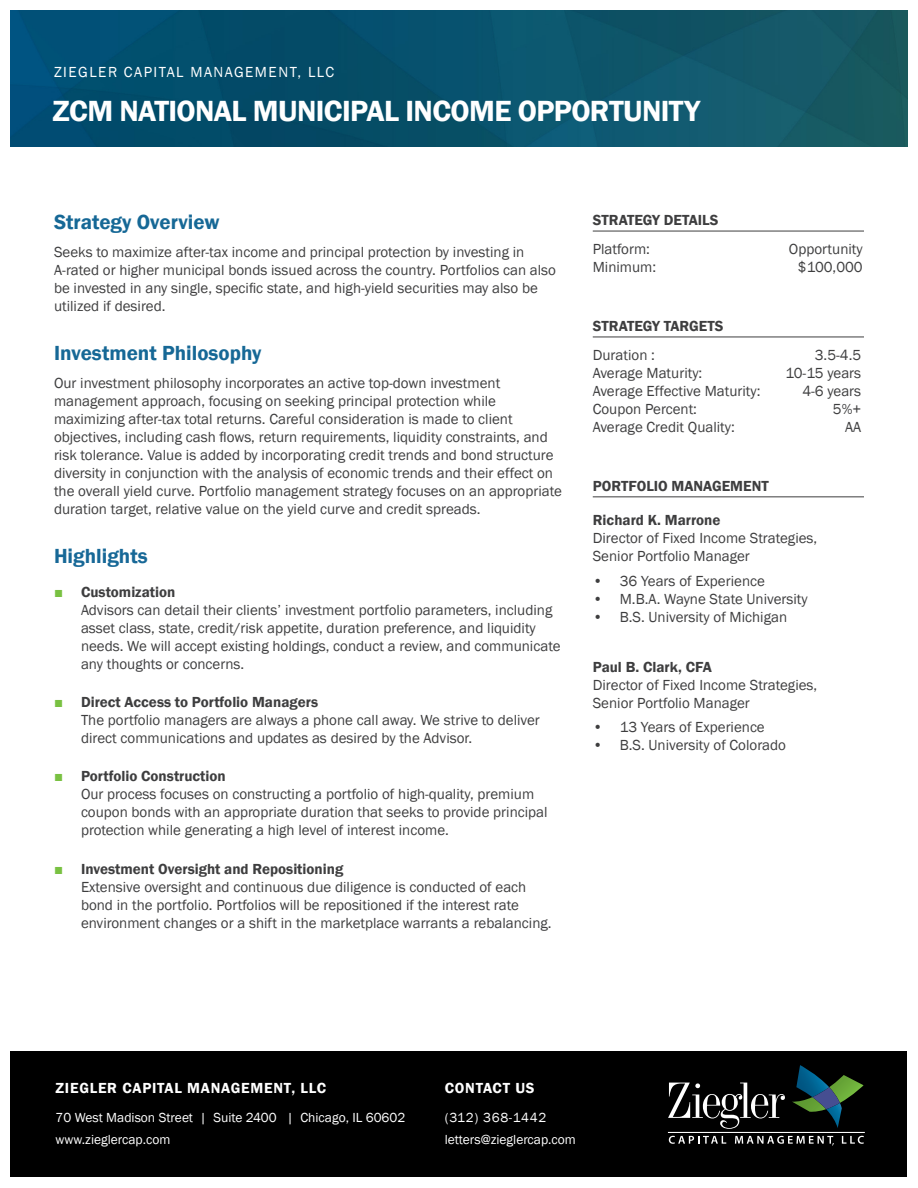
<style>
.page{position:relative;width:918px;height:1188px;background:#fff}
.page>*{position:absolute;margin:0;border:0;box-sizing:border-box;transform-origin:0 0}
.Title_-_Strategy_Nam{font:600 30px "Franklin Gothic";letter-spacing:-.02em;color:#fff}
.Body_-_Heading{font:600 21px "Franklin Gothic";color:#166896}
.Body_-_Heading-2{font:600 21px "Franklin Gothic";color:#176897}
.Body_-_Text{font:15px/18px "Franklin Gothic";color:#3e3e3f}
.Side_Bar_-_Text{font:15px "Franklin Gothic";color:#3e3e3f}
.Side_Bar_-_Bio_Title{font:15px/18px "Franklin Gothic";color:#3e3e3f}
.Side_Bar_-_Heading{font:600 15px "Franklin Gothic";color:#3e3e3f}
.t1{font:600 15px "Franklin Gothic";letter-spacing:.05em;color:#fff}
.Side_Bar_-_Bio_Name{font:600 15px "Franklin Gothic";color:#3e3e3f}
.t2{font:15px "Franklin Gothic";letter-spacing:.1em;color:#fff}
.t3{font:13.5px/22.5px "Franklin Gothic";color:#fff}
.s1{color:#79c142}
.s2{font-weight:600}
</style>
<div class="page">
<div style="left:11px;top:1051px;width:896px;height:126px;background:#000"></div>
<img style="left:11px;top:11px;width:896px;height:136px">
<svg style="left:669px;top:1136px;width:57px;height:8px"></svg>
<svg style="left:842px;top:1136px;width:22px;height:8px"></svg>
<svg style="left:668px;top:1083px;width:117px;height:46px"></svg>
<svg style="left:735px;top:1136px;width:99px;height:10px"></svg>
<svg style="left:792px;top:1065px;width:72px;height:63px"></svg>
<hr style="left:668px;top:1132px;width:197px;height:1px;background:#fff">
<hr style="left:593px;top:231px;width:271px;height:1px;background:#3e3e3f">
<hr style="left:593px;top:337px;width:271px;height:1px;background:#3e3e3f">
<hr style="left:593px;top:496px;width:271px;height:1px;background:#3e3e3f">
<p class="t2" style="left:54px;top:62px;width:282px">ZIEGLER CAPITAL MANAGEMENT, LLC</p>
<p class="Title_-_Strategy_Nam" style="left:52px;top:92px;width:649px">ZCM NATIONAL MUNICIPAL INCOME OPPORTUNITY</p>
<p class="Body_-_Heading" style="left:54px;top:210px;width:167px">Strategy Overview</p>
<p class="Body_-_Text" style="left:54px;top:243px;width:504px">Seeks to maximize after-tax income and principal protection by investing in A-rated or higher municipal bonds issued across the country. Portfolios can also be invested in any single, specific state, and high-yield securities may also be utilized if desired.</p>
<p class="Body_-_Heading" style="left:54px;top:340px;width:209px">Investment Philosophy</p>
<p class="Body_-_Text" style="left:54px;top:374px;width:509px">Our investment philosophy incorporates an active top-down investment management approach, focusing on seeking principal protection while maximizing after-tax total returns. Careful consideration is made to client objectives, including cash flows, return requirements, liquidity constraints, and risk tolerance. Value is added by incorporating credit trends and bond structure diversity in conjunction with the analysis of economic trends and their effect on the overall yield curve. Portfolio management strategy focuses on an appropriate duration target, relative value on the yield curve and credit spreads.</p>
<p class="Body_-_Heading-2" style="left:54px;top:543px;width:95px">Highlights</p>
<p class="Body_-_Text" style="left:81px;top:583px;width:481px;text-indent:-27px"><span class="s1">■</span> <span class="s2">Customization<br></span>Advisors can detail their clients’ investment portfolio parameters, including asset class, state, credit/risk appetite, duration preference, and liquidity needs. We will accept existing holdings, conduct a review, and communicate any thoughts or concerns.</p>
<p class="Body_-_Text" style="left:81px;top:694px;width:460px;text-indent:-27px"><span class="s1">■</span> <span class="s2">Direct Access to Portfolio Managers<br></span>The portfolio managers are always a phone call away. We strive to deliver direct communications and updates as desired by the Advisor.</p>
<p class="Body_-_Text" style="left:81px;top:768px;width:468px;text-indent:-27px"><span class="s1">■</span> <span class="s2">Portfolio Construction<br></span>Our process focuses on constructing a portfolio of high-quality, premium coupon bonds with an appropriate duration that seeks to provide principal protection while generating a high level of interest income.</p>
<p class="Body_-_Text" style="left:81px;top:860px;width:472px;text-indent:-27px"><span class="s1">■</span> <span class="s2">Investment Oversight and Repositioning<br></span>Extensive oversight and continuous due diligence is conducted of each bond in the portfolio. Portfolios will be repositioned if the interest rate environment changes or a shift in the marketplace warrants a rebalancing.</p>
<p class="Side_Bar_-_Heading" style="left:593px;top:211px;width:127px">STRATEGY DETAILS</p>
<p class="Side_Bar_-_Text" style="left:593px;top:240px;width:59px">Platform:</p>
<p class="Side_Bar_-_Text" style="left:789px;top:240px;width:75px">Opportunity</p>
<p class="Side_Bar_-_Text" style="left:593px;top:258px;width:65px">Minimum:</p>
<p class="Side_Bar_-_Text" style="left:798px;top:258px;width:66px">$100,000</p>
<p class="Side_Bar_-_Heading" style="left:593px;top:317px;width:132px">STRATEGY TARGETS</p>
<p class="Side_Bar_-_Text" style="left:593px;top:346px;width:64px">Duration :</p>
<p class="Side_Bar_-_Text" style="left:815px;top:346px;width:48px">3.5-4.5</p>
<p class="Side_Bar_-_Text" style="left:593px;top:364px;width:111px">Average Maturity:</p>
<p class="Side_Bar_-_Text" style="left:786px;top:364px;width:77px">10-15 years</p>
<p class="Side_Bar_-_Text" style="left:593px;top:382px;width:169px">Average Effective Maturity:</p>
<p class="Side_Bar_-_Text" style="left:802px;top:382px;width:60px">4-6 years</p>
<p class="Side_Bar_-_Text" style="left:593px;top:400px;width:106px">Coupon Percent:</p>
<p class="Side_Bar_-_Text" style="left:833px;top:400px;width:30px">5%+</p>
<p class="Side_Bar_-_Text" style="left:593px;top:418px;width:144px">Average Credit Quality:</p>
<p class="Side_Bar_-_Text" style="left:845px;top:418px;width:18px">AA</p>
<p class="Side_Bar_-_Heading" style="left:593px;top:477px;width:178px">PORTFOLIO MANAGEMENT</p>
<p class="Side_Bar_-_Bio_Name" style="left:593px;top:511px;width:129px">Richard K. Marrone</p>
<p class="Side_Bar_-_Bio_Title" style="left:593px;top:530px;width:226px">Director of Fixed Income Strategies,<br>Senior Portfolio Manager</p>
<p class="Body_-_Text" style="left:593px;top:572px;width:174px">• 36 Years of Experience</p>
<p class="Body_-_Text" style="left:593px;top:590px;width:217px">• M.B.A. Wayne State University</p>
<p class="Body_-_Text" style="left:593px;top:608px;width:196px">• B.S. University of Michigan</p>
<p class="Side_Bar_-_Bio_Name" style="left:593px;top:657px;width:121px">Paul B. Clark, CFA</p>
<p class="Side_Bar_-_Bio_Title" style="left:593px;top:676px;width:226px">Director of Fixed Income Strategies,<br>Senior Portfolio Manager</p>
<p class="Body_-_Text" style="left:593px;top:719px;width:174px">• 13 Years of Experience</p>
<p class="Body_-_Text" style="left:593px;top:737px;width:195px">• B.S. University of Colorado</p>
<p class="t1" style="left:56px;top:1078px;width:272px">ZIEGLER CAPITAL MANAGEMENT, LLC</p>
<p class="t3" style="left:56px;top:1106px;width:351px">70 West Madison Street | Suite 2400 | Chicago, IL 60602 www.zieglercap.com</p>
<p class="t1" style="left:445px;top:1078px;width:91px">CONTACT US</p>
<p class="t3" style="left:445px;top:1106px;width:133px">(312) 368-1442 letters@zieglercap.com</p>
</div>
